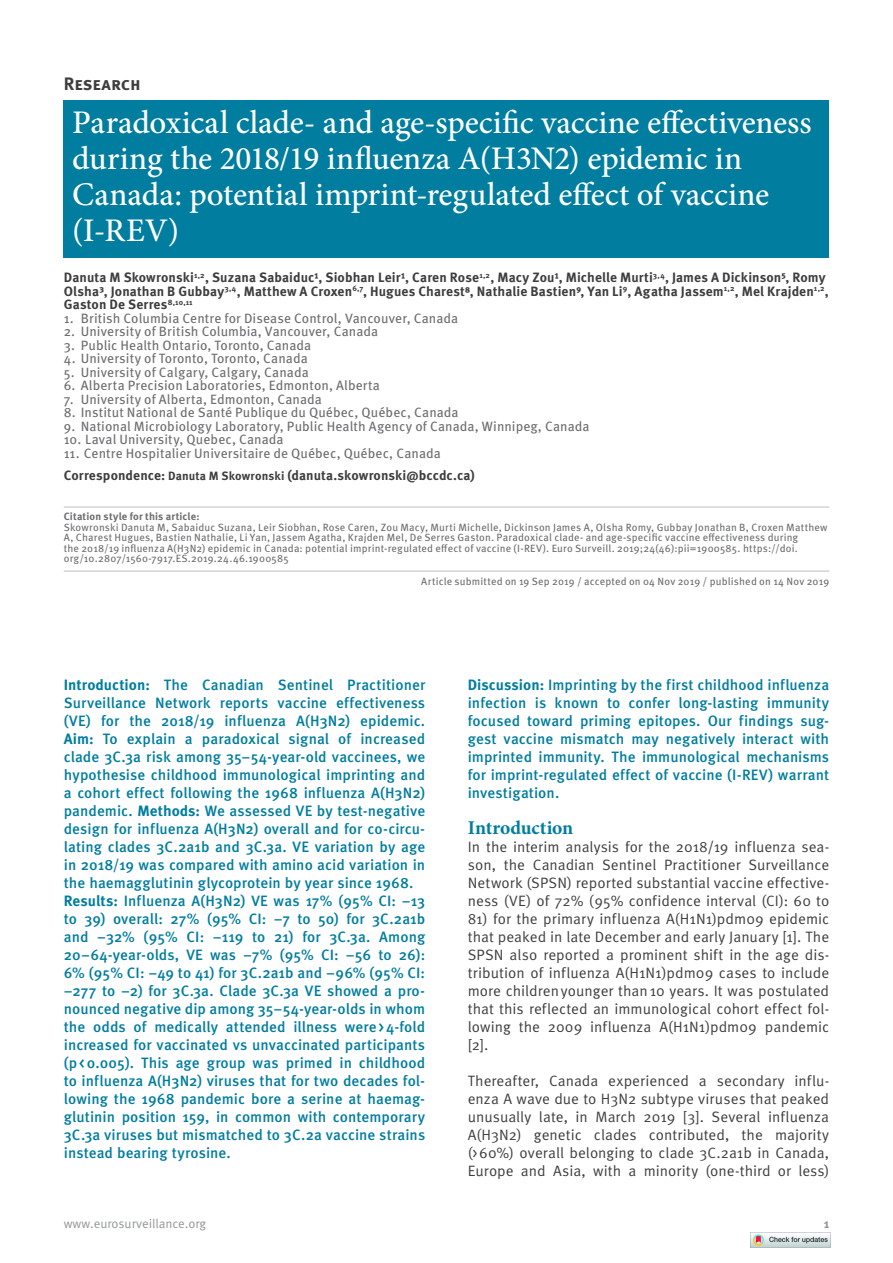
<style>
.page{position:relative;width:893px;height:1263px;background:#fff}
.page>*{position:absolute;margin:0;border:0;box-sizing:border-box;transform-origin:0 0}
.t1{font:500 33px/36px "Minion Pro";letter-spacing:-.005em;color:#fff}
.t2{font:700 19.5px "Minion Pro";letter-spacing:-.005em;color:#007d9f}
.t3{font:700 18px "Meta Pro";letter-spacing:-.005em;color:#3e3e3f}
.t4{font:500 15px/18px "Meta Pro";letter-spacing:.005em;color:#007d9f}
.t5{font:15px/18px "Meta Pro";color:#3e3e3f;text-align:justify}
.t6{font:13.5px/22px "Meta Pro";letter-spacing:.005em;color:#6c6d70}
.t7{font:700 13.5px/13.5px "Meta Pro";letter-spacing:.005em;color:#3e3e3f}
.t8{font:12.75px "Meta Pro";color:#939598}
.t9{font:700 12.75px "Meta Pro";color:#939598}
.t10{font:10.5px/10.5px "Meta Pro";letter-spacing:.015em;color:#6c6d70}
.t11{font:700 10.5px "Meta Pro";letter-spacing:.015em;color:#6c6d70}
.s1{font-weight:700;color:#3e3e3f}
.s2{font-weight:700;font-size:12px;color:#3e3e3f}
.s3{font-weight:700}
</style>
<div class="page">
<hr style="left:64px;top:507px;width:765px;height:1px;background:#bcbdc0">
<hr style="left:64px;top:571px;width:765px;height:1px;background:#bcbdc0">
<div style="left:64px;top:100px;width:765px;height:158px;background:#007d9f"></div>
<img style="left:750px;top:1232px;width:80px;height:16px">
<p class="t3" style="left:64px;top:72px;width:79px">Research</p>
<h1 class="t1" style="left:72px;top:104px;width:741px">Paradoxical clade- and age-specific vaccine effectiveness during the 2018/19 influenza A(H3N2) epidemic in Canada: potential imprint-regulated effect of vaccine (I-REV)</h1>
<p class="t7" style="left:64px;top:271px;width:767px">Danuta M Skowronski<sup>1,2</sup>, Suzana Sabaiduc¹, Siobhan Leir¹, Caren Rose<sup>1,2</sup>, Macy Zou¹, Michelle Murti<sup>3,4</sup>, James A Dickinson⁵, Romy<br>Olsha³, Jonathan B Gubbay<sup>3,4</sup>, Matthew A Croxen<sup>6,7</sup>, Hugues Charest⁸, Nathalie Bastien⁹, Yan Li<sup>9</sup>, Agatha Jassem<sup>1,2</sup>, Mel Krajden<sup>1,2</sup>,<br>Gaston De Serres<sup>8,10,11</sup></p>
<p class="t6" style="left:64px;top:308px;width:396px">1. British Columbia Centre for Disease Control, Vancouver, Canada</p>
<p class="t6" style="left:64px;top:321px;width:316px">2. University of British Columbia, Vancouver, Canada</p>
<p class="t6" style="left:64px;top:335px;width:249px">3. Public Health Ontario, Toronto, Canada</p>
<p class="t6" style="left:64px;top:348px;width:245px">4. University of Toronto, Toronto, Canada</p>
<p class="t6" style="left:64px;top:362px;width:246px">5. University of Calgary, Calgary, Canada</p>
<p class="t6" style="left:64px;top:375px;width:318px">6. Alberta Precision Laboratories, Edmonton, Alberta</p>
<p class="t6" style="left:64px;top:389px;width:260px">7. University of Alberta, Edmonton, Canada</p>
<p class="t6" style="left:64px;top:402px;width:396px">8. Institut National de Santé Publique du Québec, Québec, Canada</p>
<p class="t6" style="left:64px;top:416px;width:527px">9. National Microbiology Laboratory, Public Health Agency of Canada, Winnipeg, Canada</p>
<p class="t6" style="left:64px;top:429px;width:221px">10. Laval University, Quebec, Canada</p>
<p class="t6" style="left:64px;top:443px;width:412px">11. Centre Hospitalier Universitaire de Québec, Québec, Canada<br><span class="s1">Correspondence:</span> <span class="s2">Danuta M Skowronski</span> <span class="s1">(danuta.skowronski@bccdc.ca)</span></p>
<p class="t11" style="left:64px;top:510px;width:137px">Citation style for this article:</p>
<p class="t10" style="left:64px;top:522px;width:765px">Skowronski Danuta M, Sabaiduc Suzana, Leir Siobhan, Rose Caren, Zou Macy, Murti Michelle, Dickinson James A, Olsha Romy, Gubbay Jonathan B, Croxen Matthew A, Charest Hugues, Bastien Nathalie, Li Yan, Jassem Agatha, Krajden Mel, De Serres Gaston. Paradoxical clade- and age-specific vaccine effectiveness during<br>the 2018/19 influenza A(H3N2) epidemic in Canada: potential imprint-regulated effect of vaccine (I-REV). Euro Surveill. 2019;24(46):pii=1900585. https://doi. org/10.2807/1560-7917.ES.2019.24.46.1900585</p>
<p class="t10" style="left:421px;top:577px;width:409px">Article submitted on 19 Sep 2019 / accepted on 04 Nov 2019 / published on 14 Nov 2019</p>
<p class="t4" style="left:64px;top:676px;width:363px"><span class="s3">Introduction:</span> The Canadian Sentinel Practitioner Surveillance Network reports vaccine effectiveness (VE) for the 2018/19 influenza A(H3N2) epidemic.<br><span class="s3">Aim:</span> To explain a paradoxical signal of increased clade 3C.3a risk among 35–54-year-old vaccinees, we hypothesise childhood immunological imprinting and a cohort effect following the 1968 influenza A(H3N2) pandemic. <span class="s3">Methods:</span> We assessed VE by test-negative design for influenza A(H3N2) overall and for co-circu&shy;lating clades 3C.2a1b and 3C.3a. VE variation by age in 2018/19 was compared with amino acid variation in the haemagglutinin glycoprotein by year since 1968.<br><span class="s3">Results:</span> Influenza A(H3N2) VE was 17% (95% CI: −13 to 39) overall: 27% (95% CI: −7 to 50) for 3C.2a1b and −32% (95% CI: −119 to 21) for 3C.3a. Among 20–64-year-olds, VE was −7% (95% CI: −56 to 26):<br>6% (95% CI: −49 to 41) for 3C.2a1b and −96% (95% CI: −277 to −2) for 3C.3a. Clade 3C.3a VE showed a pro&shy;nounced negative dip among 35–54-year-olds in whom the odds of medically attended illness were&gt;4-fold increased for vaccinated vs unvaccinated participants (p&lt;0.005). This age group was primed in childhood to influenza A(H3N2) viruses that for two decades fol&shy;lowing the 1968 pandemic bore a serine at haemag&shy;glutinin position 159, in common with contemporary 3C.3a viruses but mismatched to 3C.2a vaccine strains instead bearing tyrosine.</p>
<p class="t4" style="left:468px;top:676px;width:363px;text-align:justify"><span class="s3">Discussion:</span> Imprinting by the first childhood influenza infection is known to confer long-lasting immunity focused toward priming epitopes. Our findings sug&shy;gest vaccine mismatch may negatively interact with imprinted immunity. The immunological mechanisms for imprint-regulated effect of vaccine (I-REV) warrant investigation.</p>
<h2 class="t2" style="left:468px;top:814px;width:107px">Introduction</h2>
<p class="t5" style="left:468px;top:838px;width:363px">In the interim analysis for the 2018/19 influenza sea&shy;son, the Canadian Sentinel Practitioner Surveillance Network (SPSN) reported substantial vaccine effective&shy;ness (VE) of 72% (95% confidence interval (CI): 60 to</p>
<p class="t5" style="left:468px;top:910px;width:363px">81) for the primary influenza A(H1N1)pdm09 epidemic that peaked in late December and early January [1]. The SPSN also reported a prominent shift in the age dis&shy;tribution of influenza A(H1N1)pdm09 cases to include more childrenyounger than10 years. It was postulated that this reflected an immunological cohort effect fol&shy;lowing the 2009 influenza A(H1N1)pdm09 pandemic [2].</p>
<p class="t5" style="left:468px;top:1072px;width:363px">Thereafter, Canada experienced a secondary influ&shy;enza A wave due to H3N2 subtype viruses that peaked unusually late, in March 2019 [3]. Several influenza A(H3N2) genetic clades contributed, the majority (&gt;60%) overall belonging to clade 3C.2a1b in Canada, Europe and Asia, with a minority (one-third or less)</p>
<p class="t8" style="left:64px;top:1215px;width:144px">www.eurosurveillance.org</p>
<p class="t9" style="left:824px;top:1215px;width:7px">1</p>
</div>
